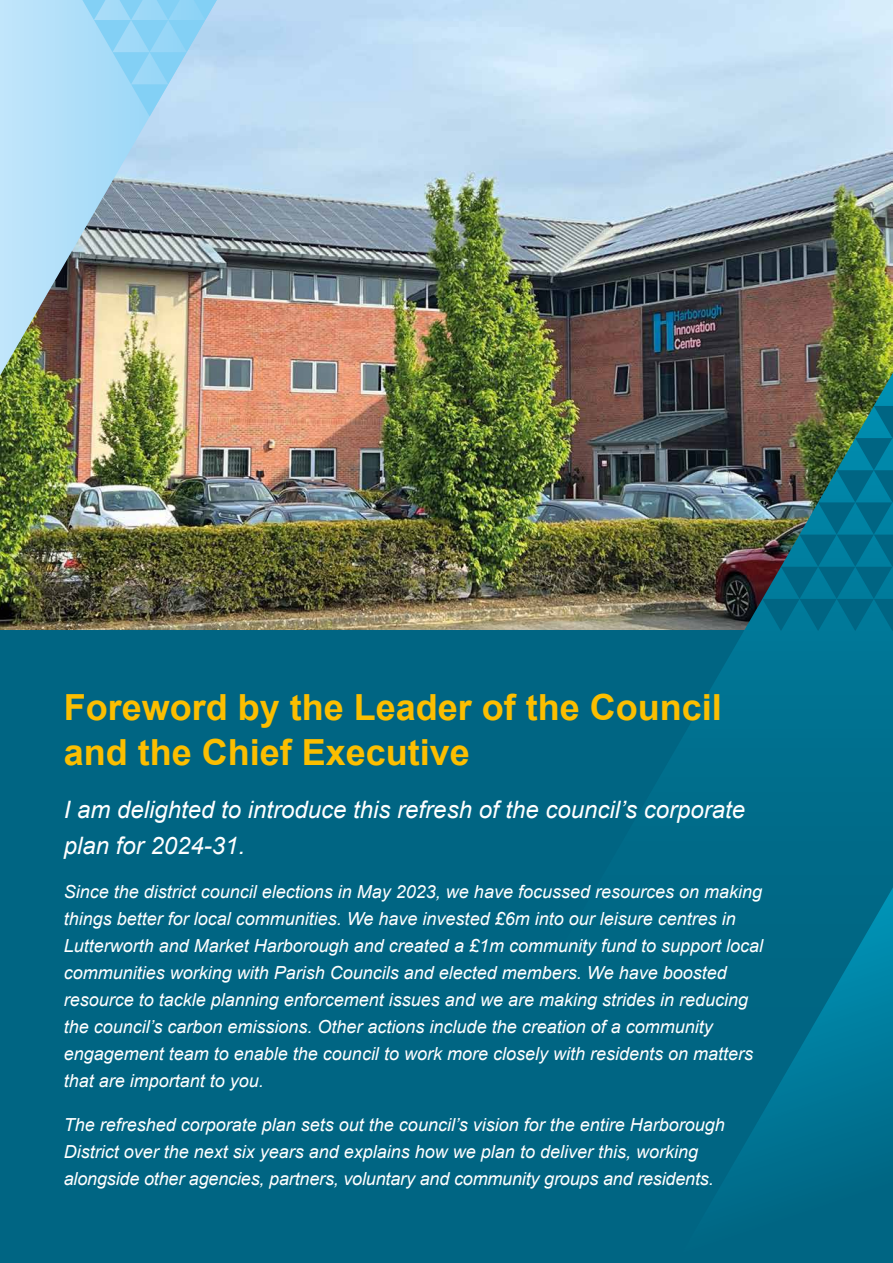
<style>
.page{position:relative;width:893px;height:1263px;background:#fff}
.page>*{position:absolute;margin:0;border:0;box-sizing:border-box;transform-origin:0 0}
.t1{font:700 36px/45px "Arial";color:#fcbe00}
.t2{font:italic 24px/36px "Arial";color:#fff}
.t3{font:italic 18px/27px "Arial";color:#fff}
</style>
<div class="page">
<img style="left:0;top:0;width:893px;height:630px">
<div style="left:0;top:630px;width:893px;height:633px;background:#006583"></div>
<img style="left:0;top:0;width:224px;height:398px">
<img style="left:372px;top:373px;width:521px;height:390px">
<img style="left:762px;top:406px;width:131px;height:225px">
<svg style="left:75px;top:0;width:149px;height:117px;background:#a1d7f6"></svg>
<svg style="left:726px;top:888px;width:167px;height:291px"></svg>
<h1 class="t1" style="left:64px;top:686px;width:660px">Foreword by the Leader of the Council and the Chief Executive</h1>
<h2 class="t2" style="left:64px;top:792px;width:683px">I am delighted to introduce this refresh of the council’s corporate plan for 2024-31.</h2>
<p class="t3" style="left:64px;top:878px;width:701px">Since the district council elections in May 2023, we have focussed resources on making things better for local communities. We have invested £6m into our leisure centres in Lutterworth and Market Harborough and created a £1m community fund to support local communities working with Parish Councils and elected members. We have boosted resource to tackle planning enforcement issues and we are making strides in reducing the council’s carbon emissions. Other actions include the creation of a community engagement team to enable the council to work more closely with residents on matters that are important to you.</p>
<p class="t3" style="left:64px;top:1111px;width:663px">The refreshed corporate plan sets out the council’s vision for the entire Harborough<br>District over the next six years and explains how we plan to deliver this, working alongside other agencies, partners, voluntary and community groups and residents.</p>
</div>
